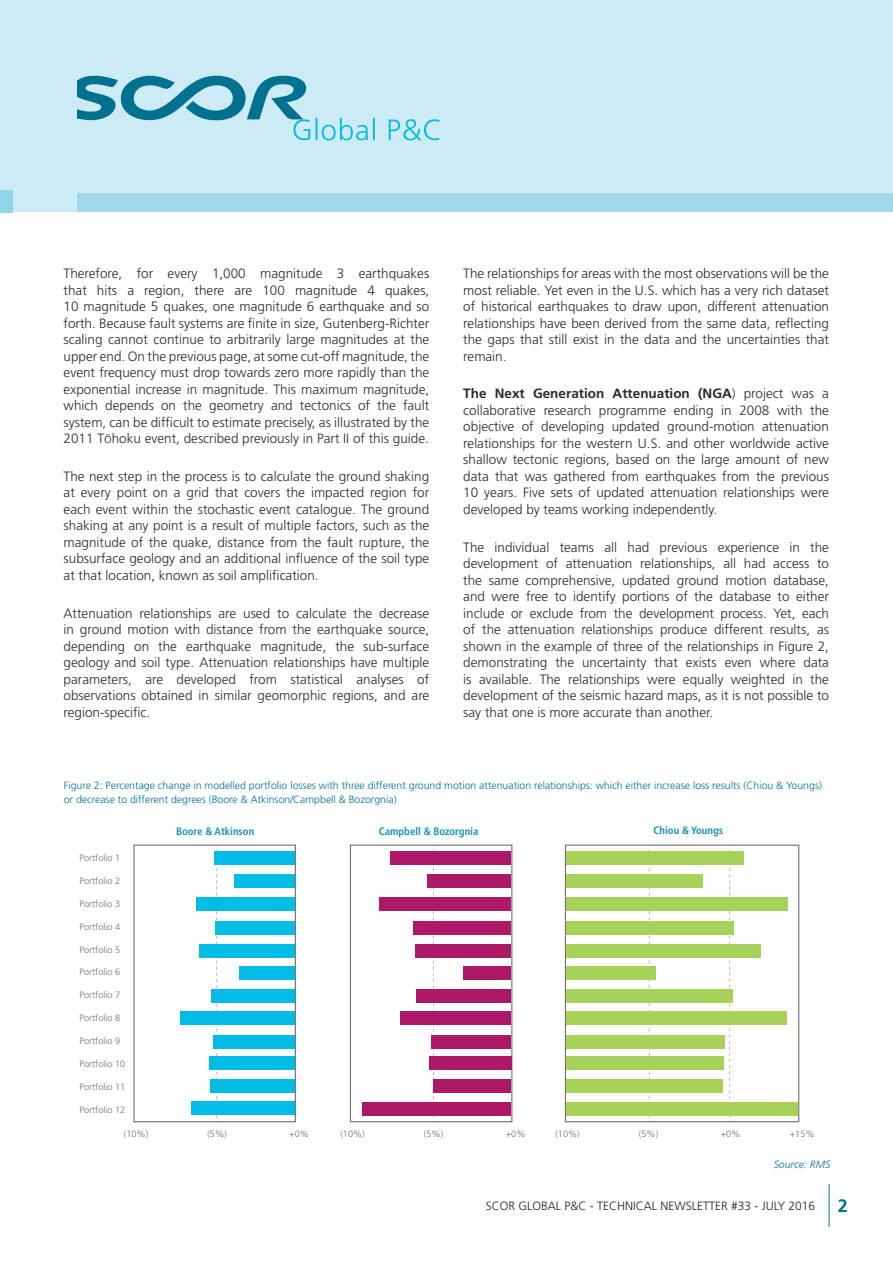
<style>
.page{position:relative;width:893px;height:1263px;background:#fff}
.page>*{position:absolute;margin:0;border:0;box-sizing:border-box;transform-origin:0 0}
.T2-A{font:700 18px "Frutiger LT Std";color:#00718e}
.TEXT_COURANT_NOIR_JU{font:300 13.5px/16.5px "Frutiger LT Std";color:#282b2c;text-align:justify}
.t1{font:300 12px "Frutiger LT Std";color:#231f20}
.t2{font:700 condensed 10.65px "Frutiger LT Std";color:#1591ad}
.TXT_LEGENDE_BLANC{font:300 10.5px/13.5px "Frutiger LT Std";color:#00718e}
.TXT_LEGENDE_BLANC-2{font:italic 300 10.5px "Frutiger LT Std";color:#00718e}
.t3{font:300 9.15px "Frutiger LT Std";color:#717074}
.s1{font-family:"Oxygen";font-size:13.2px}
.s2{font-weight:700}
</style>
<div class="page">
<div style="left:0;top:0;width:893px;height:212px;background:#ccebf4"></div>
<div style="left:0;top:193px;width:893px;height:19px;background:#a1d8eb"></div>
<svg style="left:77px;top:75px;width:362px;height:65px"></svg>
<svg style="left:216px;top:846px;width:1px;height:272px"></svg>
<svg style="left:433px;top:846px;width:1px;height:272px"></svg>
<svg style="left:649px;top:846px;width:1px;height:272px"></svg>
<svg style="left:729px;top:846px;width:1px;height:272px"></svg>
<div style="left:133px;top:844px;width:163px;height:278px;border:1px solid #6f7073"></div>
<div style="left:210px;top:1079px;width:85px;height:14px;background:#02bce5"></div>
<div style="left:191px;top:1101px;width:104px;height:14px;background:#02bce5"></div>
<div style="left:209px;top:1056px;width:86px;height:14px;background:#02bce5"></div>
<div style="left:213px;top:1035px;width:82px;height:13px;background:#02bce5"></div>
<div style="left:180px;top:1011px;width:115px;height:13px;background:#02bce5"></div>
<div style="left:211px;top:989px;width:84px;height:14px;background:#02bce5"></div>
<div style="left:240px;top:966px;width:55px;height:14px;background:#02bce5"></div>
<div style="left:199px;top:944px;width:96px;height:13px;background:#02bce5"></div>
<div style="left:215px;top:921px;width:80px;height:14px;background:#02bce5"></div>
<div style="left:196px;top:897px;width:99px;height:13px;background:#02bce5"></div>
<div style="left:234px;top:874px;width:61px;height:14px;background:#02bce5"></div>
<div style="left:215px;top:851px;width:80px;height:14px;background:#02bce5"></div>
<div style="left:350px;top:844px;width:162px;height:278px;border:1px solid #6f7073"></div>
<div style="left:362px;top:1102px;width:149px;height:14px;background:#ad1966"></div>
<div style="left:434px;top:1079px;width:77px;height:14px;background:#ad1966"></div>
<div style="left:429px;top:1056px;width:82px;height:14px;background:#ad1966"></div>
<div style="left:431px;top:1035px;width:80px;height:13px;background:#ad1966"></div>
<div style="left:401px;top:1011px;width:110px;height:13px;background:#ad1966"></div>
<div style="left:416px;top:989px;width:95px;height:14px;background:#ad1966"></div>
<div style="left:464px;top:966px;width:47px;height:14px;background:#ad1966"></div>
<div style="left:415px;top:944px;width:96px;height:13px;background:#ad1966"></div>
<div style="left:414px;top:921px;width:97px;height:14px;background:#ad1966"></div>
<div style="left:379px;top:897px;width:132px;height:13px;background:#ad1966"></div>
<div style="left:428px;top:874px;width:83px;height:14px;background:#ad1966"></div>
<div style="left:391px;top:851px;width:120px;height:14px;background:#ad1966"></div>
<div style="left:565px;top:844px;width:234px;height:278px;border:1px solid #6f7073"></div>
<div style="left:566px;top:1102px;width:232px;height:14px;background:#a8d159"></div>
<div style="left:566px;top:1079px;width:157px;height:14px;background:#a8d159"></div>
<div style="left:566px;top:1056px;width:158px;height:14px;background:#a8d159"></div>
<div style="left:566px;top:1035px;width:158px;height:13px;background:#a8d159"></div>
<div style="left:566px;top:1011px;width:221px;height:13px;background:#a8d159"></div>
<div style="left:566px;top:989px;width:167px;height:14px;background:#a8d159"></div>
<div style="left:566px;top:966px;width:90px;height:14px;background:#a8d159"></div>
<div style="left:566px;top:944px;width:194px;height:13px;background:#a8d159"></div>
<div style="left:566px;top:921px;width:167px;height:14px;background:#a8d159"></div>
<div style="left:566px;top:897px;width:221px;height:13px;background:#a8d159"></div>
<div style="left:566px;top:874px;width:137px;height:14px;background:#a8d159"></div>
<div style="left:566px;top:851px;width:177px;height:14px;background:#a8d159"></div>
<div style="left:0;top:0;width:77px;height:212px;background:#ccebf4"></div>
<svg style="left:0;top:190px;width:13px;height:23px"></svg>
<hr style="left:829px;top:1184px;width:1px;height:43px;background:#00718e">
<p class="TEXT_COURANT_NOIR_JU" style="left:64px;top:265px;width:367px">Therefore, for every 1,000 magnitude 3 earthquakes that hits a region, there are 100 magnitude 4 quakes, 10 magnitude 5 quakes, one magnitude 6 earthquake and so forth. Because fault systems are finite in size, Gutenberg-Richter scaling cannot continue to arbitrarily large magnitudes at the upper end. On the previous page, at some cut-off magnitude, the event frequency must drop towards zero more rapidly than the exponential increase in magnitude. This maximum magnitude, which depends on the geometry and tectonics of the fault system, can be difficult to estimate precisely, as illustrated by the 2011 T<span class="s1">ō</span>hoku event, described previously in Part II of this guide.</p>
<p class="TEXT_COURANT_NOIR_JU" style="left:64px;top:468px;width:367px">The next step in the process is to calculate the ground shaking at every point on a grid that covers the impacted region for each event within the stochastic event catalogue. The ground shaking at any point is a result of multiple factors, such as the magnitude of the quake, distance from the fault rupture, the subsurface geology and an additional influence of the soil type at that location, known as soil amplification.</p>
<p class="TEXT_COURANT_NOIR_JU" style="left:64px;top:605px;width:367px">Attenuation relationships are used to calculate the decrease in ground motion with distance from the earthquake source, depending on the earthquake magnitude, the sub-surface geology and soil type. Attenuation relationships have multiple parameters, are developed from statistical analyses of observations obtained in similar geomorphic regions, and are region-specific.</p>
<p class="TEXT_COURANT_NOIR_JU" style="left:463px;top:265px;width:367px">The relationships for areas with the most observations will be the most reliable. Yet even in the U.S. which has a very rich dataset of historical earthquakes to draw upon, different attenuation relationships have been derived from the same data, reflecting the gaps that still exist in the data and the uncertainties that remain.</p>
<p class="TEXT_COURANT_NOIR_JU" style="left:463px;top:386px;width:367px"><span class="s2">The Next Generation Attenuation (NGA</span>) project was a collaborative research programme ending in 2008 with the objective of developing updated ground-motion attenuation relationships for the western U.S. and other worldwide active shallow tectonic regions, based on the large amount of new data that was gathered from earthquakes from the previous 10 years. Five sets of updated attenuation relationships were developed by teams working independently.</p>
<p class="TEXT_COURANT_NOIR_JU" style="left:463px;top:539px;width:367px">The individual teams all had previous experience in the development of attenuation relationships, all had access to the same comprehensive, updated ground motion database, and were free to identify portions of the database to either include or exclude from the development process. Yet, each of the attenuation relationships produce different results, as shown in the example of three of the relationships in Figure 2, demonstrating the uncertainty that exists even where data is available. The relationships were equally weighted in the development of the seismic hazard maps, as it is not possible to say that one is more accurate than another.</p>
<p class="TXT_LEGENDE_BLANC" style="left:64px;top:779px;width:760px">Figure 2: Percentage change in modelled portfolio losses with three different ground motion attenuation relationships: which either increase loss results (Chiou &amp; Youngs) or decrease to different degrees (Boore &amp; Atkinson/Campbell &amp; Bozorgnia)</p>
<p class="t3" style="left:80px;top:852px;width:42px">Portfolio 1</p>
<p class="t3" style="left:80px;top:875px;width:42px">Portfolio 2</p>
<p class="t3" style="left:80px;top:898px;width:42px">Portfolio 3</p>
<p class="t3" style="left:80px;top:921px;width:42px">Portfolio 4</p>
<p class="t3" style="left:80px;top:944px;width:42px">Portfolio 5</p>
<p class="t3" style="left:80px;top:967px;width:42px">Portfolio 6</p>
<p class="t3" style="left:80px;top:990px;width:42px">Portfolio 7</p>
<p class="t3" style="left:80px;top:1013px;width:42px">Portfolio 8</p>
<p class="t3" style="left:80px;top:1036px;width:42px">Portfolio 9</p>
<p class="t3" style="left:80px;top:1059px;width:47px">Portfolio 10</p>
<p class="t3" style="left:80px;top:1082px;width:47px">Portfolio 11</p>
<p class="t3" style="left:80px;top:1105px;width:47px">Portfolio 12</p>
<p class="t2" style="left:176px;top:825px;width:80px">Boore &amp; Atkinson</p>
<p class="t2" style="left:379px;top:825px;width:101px">Campbell &amp; Bozorgnia</p>
<p class="t2" style="left:654px;top:824px;width:71px">Chiou &amp; Youngs</p>
<p class="t3" style="left:124px;top:1128px;width:26px">(10%)</p>
<p class="t3" style="left:207px;top:1128px;width:21px">(5%)</p>
<p class="t3" style="left:289px;top:1129px;width:21px">+0%</p>
<p class="t3" style="left:340px;top:1128px;width:26px">(10%)</p>
<p class="t3" style="left:424px;top:1128px;width:21px">(5%)</p>
<p class="t3" style="left:506px;top:1129px;width:21px">+0%</p>
<p class="t3" style="left:555px;top:1128px;width:26px">(10%)</p>
<p class="t3" style="left:639px;top:1128px;width:21px">(5%)</p>
<p class="t3" style="left:721px;top:1129px;width:21px">+0%</p>
<p class="t3" style="left:790px;top:1129px;width:26px">+15%</p>
<p class="TXT_LEGENDE_BLANC-2" style="left:774px;top:1158px;width:58px">Source: RMS</p>
<p class="t1" style="left:486px;top:1199px;width:331px">SCOR GLOBAL P&amp;C - TECHNICAL NEWSLETTER #33 - JULY 2016</p>
<p class="T2-A" style="left:838px;top:1195px;width:12px">2</p>
</div>
